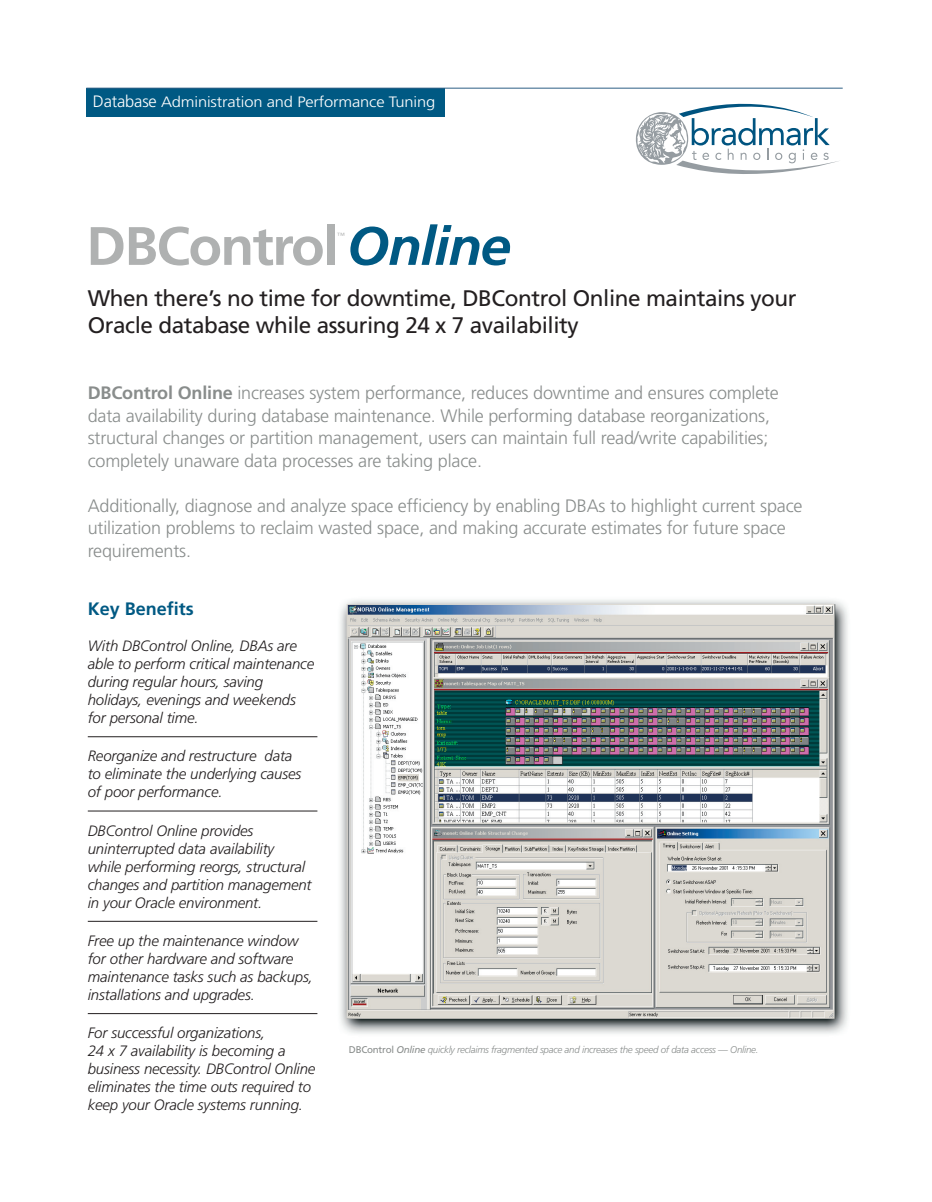
<style>
.page{position:relative;width:932px;height:1202px;background:#fff}
.page>*{position:absolute;margin:0;border:0;box-sizing:border-box;transform-origin:0 0}
.t1{font:700 54px "Frutiger";letter-spacing:-.03em;color:#afb1b1}
.t2{font:22.5px/27px "Frutiger";letter-spacing:-.02em;color:#231f20}
.t3{font:300 18px/22.5px "Frutiger";letter-spacing:-.01em;color:#898d8c}
.t4{font:700 18px "Frutiger";color:#005983}
.t5{font:italic 300 15px/18px "Frutiger";letter-spacing:-.01em;color:#231f20}
.t6{font:300 15px "Frutiger";letter-spacing:-.01em;color:#fff;scale:1.1 1}
.t7{font:italic 300 9.75px "Frutiger";letter-spacing:-.025em;color:#898d8c}
.t8{font:300 7.5px "Frutiger";color:#afb1b1;scale:1.1 1}
.s1{font-size:16.5px}
.s2{font-style:italic;color:#005983}
.s3{font-weight:700}
.s4{font-weight:400;font-style:normal}
.s5{font-weight:400}
</style>
<div class="page">
<div style="left:86px;top:88px;width:358px;height:28px;background:#005983"></div>
<hr style="left:86px;top:88px;width:756px;height:1px;background:#2e6085">
<hr style="left:88px;top:736px;width:229px;height:1px;background:#231f20">
<hr style="left:88px;top:810px;width:229px;height:1px;background:#231f20">
<hr style="left:88px;top:921px;width:229px;height:1px;background:#231f20">
<hr style="left:88px;top:1013px;width:229px;height:1px;background:#231f20">
<img style="left:340px;top:600px;width:508px;height:434px">
<svg style="left:637px;top:104px;width:202px;height:70px"></svg>
<p class="t6" style="left:93px;top:93px;width:313px"><span class="s1">Database</span> Administration and Performance Tuning</p>
<h1 class="t1" style="left:86px;top:214px;width:426px">DBControl <span class="s2">Online</span></h1>
<p class="t8" style="left:337px;top:231px;width:9px">™</p>
<h2 class="t2" style="left:88px;top:285px;width:710px">When there’s no time for downtime, DBControl Online maintains your<br>Oracle database while assuring 24 x 7 availability</h2>
<p class="t3" style="left:88px;top:381px;width:692px"><span class="s3">DBControl Online</span> increases system performance, reduces downtime and ensures complete data availability during database maintenance. While performing database reorganizations, structural changes or partition management, users can maintain full read/write capabilities; completely unaware data processes are taking place.</p>
<p class="t3" style="left:88px;top:494px;width:716px">Additionally, diagnose and analyze space efficiency by enabling DBAs to highlight current space utilization problems to reclaim wasted space, and making accurate estimates for future space requirements.</p>
<p class="t4" style="left:88px;top:598px;width:108px">Key Benefits</p>
<p class="t5" style="left:88px;top:636px;width:228px">With DBControl Online, DBAs are able to perform critical maintenance during regular hours, saving holidays, evenings and weekends for personal time.</p>
<p class="t5" style="left:88px;top:747px;width:215px">Reorganize and restructure data to eliminate the underlying causes of poor performance.</p>
<p class="t5" style="left:88px;top:821px;width:225px">DBControl Online provides uninterrupted data availability<br>while performing reorgs, structural changes and partition management in your Oracle environment.</p>
<p class="t5" style="left:88px;top:931px;width:227px">Free up the maintenance window for other hardware and software maintenance tasks such as backups, installations and upgrades.</p>
<p class="t5" style="left:88px;top:1023px;width:229px">For successful organizations,<br>24 x 7 availability is becoming a business necessity. DBControl Online eliminates the time outs required to keep your Oracle systems running.</p>
<p class="t7" style="left:349px;top:1043px;width:411px"><span class="s4">DBControl</span> <span class="s5">Online</span> quickly reclaims fragmented space and increases the speed of data access — Online.</p>
</div>
